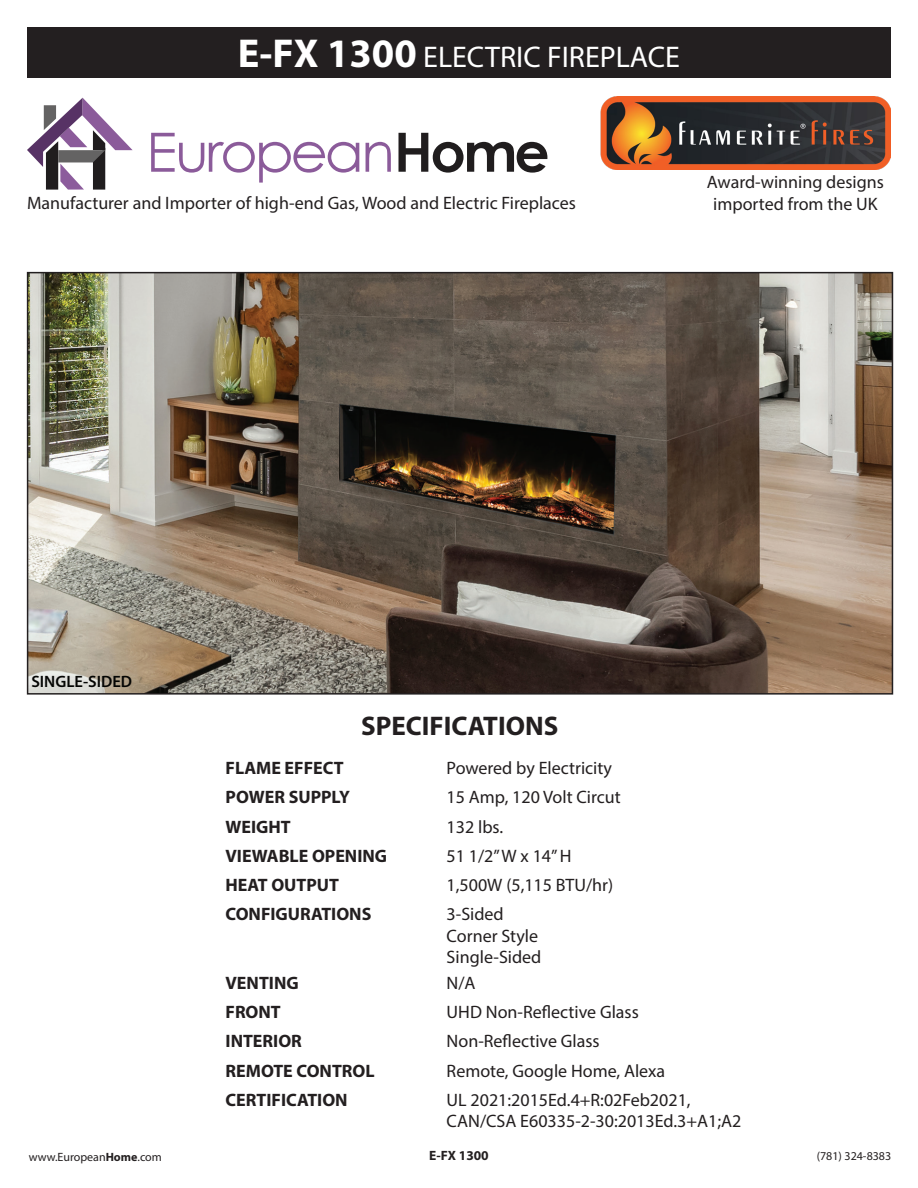
<style>
.page{position:relative;width:918px;height:1188px;background:#fff}
.page>*{position:absolute;margin:0;border:0;box-sizing:border-box;transform-origin:0 0}
.t1{font:30px "Myriad Pro";color:#fff}
.t2{font:700 27px "Myriad Pro";color:#231f20}
.t3{font:18px "Myriad Pro";color:#231f20}
.t4{font:700 18px "Myriad Pro";color:#231f20}
.t5{font:600 16.5px "Myriad Pro";color:#040503}
.t6{font:700 13.5px "Myriad Pro";color:#231f20}
.t7{font:12px "Myriad Pro";color:#231f20}
.s1{font-weight:700;font-size:40.5px}
.s2{font-weight:700}
</style>
<div class="page">
<div style="left:27px;top:27px;width:864px;height:51px;background:#231f20"></div>
<svg style="left:151px;top:133px;width:208px;height:50px"></svg>
<svg style="left:366px;top:142px;width:25px;height:30px"></svg>
<svg style="left:399px;top:133px;width:148px;height:40px"></svg>
<svg style="left:27px;top:98px;width:106px;height:92px"></svg>
<img style="left:30px;top:275px;width:860px;height:417px">
<div style="left:27px;top:272px;width:866px;height:423px;border:2px solid #231f20"></div>
<img style="left:600px;top:96px;width:291px;height:73px">
<p class="t1" style="left:238px;top:38px;width:444px"><span class="s1">E-FX 1300</span> ELECTRIC FIREPLACE</p>
<p class="t3" style="left:27px;top:192px;width:551px">Manufacturer and Importer of high-end Gas, Wood and Electric Fireplaces</p>
<p class="t3" style="left:707px;top:171px;width:178px">Award-winning designs</p>
<p class="t3" style="left:713px;top:193px;width:166px">imported from the UK</p>
<p class="t5" style="left:31px;top:671px;width:102px">SINGLE-SIDED</p>
<p class="t2" style="left:361px;top:708px;width:199px">SPECIFICATIONS</p>
<p class="t4" style="left:226px;top:756px;width:120px">FLAME EFFECT</p>
<p class="t3" style="left:447px;top:757px;width:167px">Powered by Electricity</p>
<p class="t4" style="left:226px;top:786px;width:126px">POWER SUPPLY</p>
<p class="t3" style="left:447px;top:786px;width:176px">15 Amp, 120 Volt Circut</p>
<p class="t4" style="left:226px;top:815px;width:67px">WEIGHT</p>
<p class="t3" style="left:447px;top:815px;width:58px">132 lbs.</p>
<p class="t4" style="left:226px;top:844px;width:163px">VIEWABLE OPENING</p>
<p class="t3" style="left:447px;top:845px;width:126px">51 1/2” W x 14” H</p>
<p class="t4" style="left:226px;top:873px;width:115px">HEAT OUTPUT</p>
<p class="t3" style="left:447px;top:874px;width:168px">1,500W (5,115 BTU/hr)</p>
<p class="t4" style="left:226px;top:902px;width:147px">CONFIGURATIONS</p>
<p class="t3" style="left:447px;top:903px;width:59px">3-Sided</p>
<p class="t3" style="left:447px;top:925px;width:93px">Corner Style</p>
<p class="t3" style="left:447px;top:946px;width:96px">Single-Sided</p>
<p class="t4" style="left:226px;top:971px;width:75px">VENTING</p>
<p class="t3" style="left:447px;top:972px;width:31px">N/A</p>
<p class="t4" style="left:226px;top:1000px;width:57px">FRONT</p>
<p class="t3" style="left:447px;top:1001px;width:194px">UHD Non-Reflective Glass</p>
<p class="t4" style="left:226px;top:1029px;width:78px">INTERIOR</p>
<p class="t3" style="left:447px;top:1030px;width:155px">Non-Reflective Glass</p>
<p class="t4" style="left:226px;top:1059px;width:151px">REMOTE CONTROL</p>
<p class="t3" style="left:447px;top:1059px;width:220px">Remote, Google Home, Alexa</p>
<p class="t4" style="left:226px;top:1088px;width:124px">CERTIFICATION</p>
<p class="t3" style="left:447px;top:1089px;width:246px">UL 2021:2015Ed.4+R:02Feb2021,</p>
<p class="t3" style="left:447px;top:1110px;width:296px">CAN/CSA E60335-2-30:2013Ed.3+A1;A2</p>
<p class="t7" style="left:29px;top:1150px;width:135px">www.European<span class="s2">Home</span>.com</p>
<p class="t6" style="left:429px;top:1147px;width:61px">E-FX 1300</p>
<p class="t7" style="left:817px;top:1149px;width:76px">(781) 324-8383</p>
</div>
